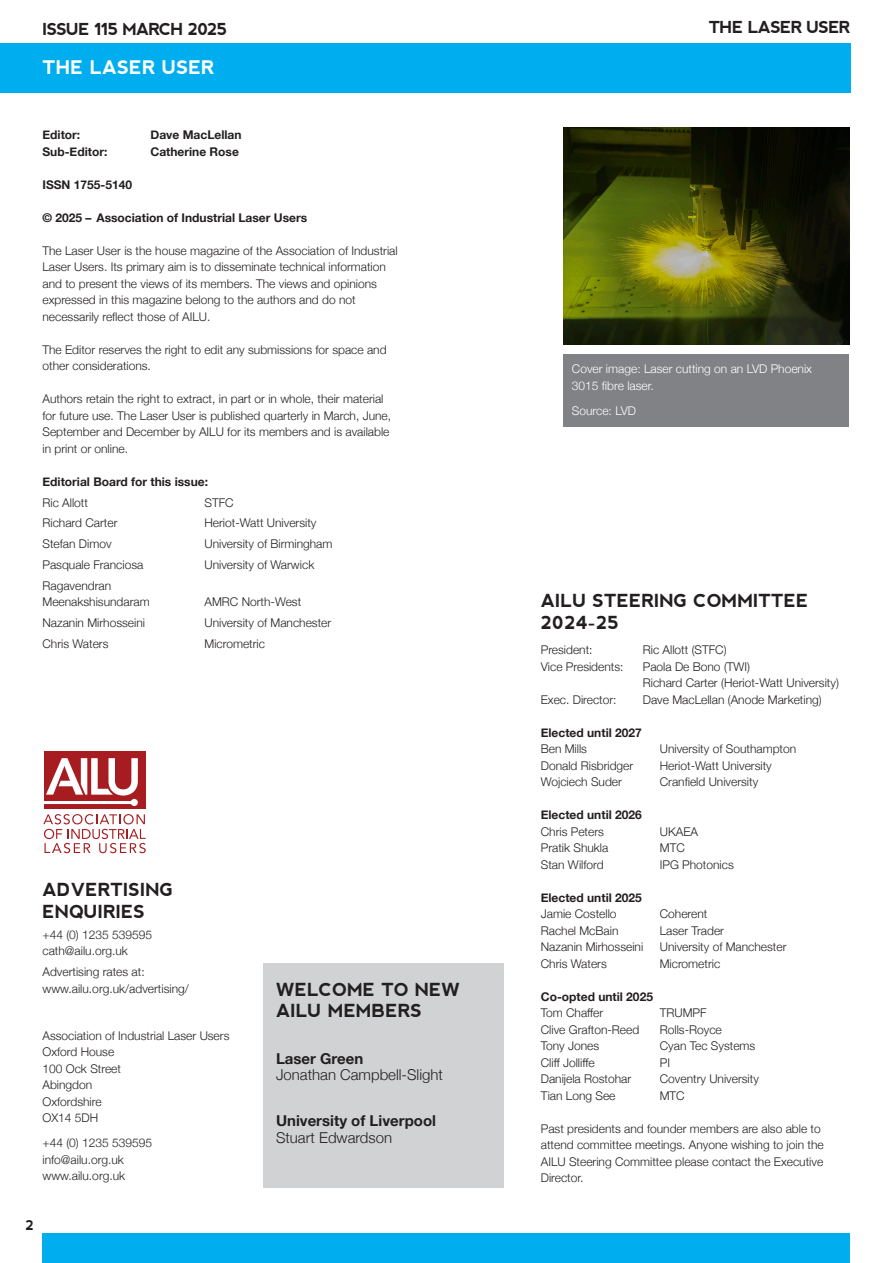
<style>
.page{position:relative;width:893px;height:1263px;background:#fff}
.page>*{position:absolute;margin:0;border:0;box-sizing:border-box;transform-origin:0 0}
.t1{font:700 18.75px "nevis";color:#fff}
.Contact{font:700 18px/21.6px "nevis";color:#231f20}
.t2{font:700 16.5px "nevis";letter-spacing:-.05em;color:#231f20}
.Figure_caption{font:700 15px/16.5px "Helvetica Neue";color:#231f20}
.Figure_caption-2{font:300 15px/16.5px "Helvetica Neue";color:#231f20}
.t3{font:700 13.5px "nevis";color:#231f20}
.Copy_text__news{font:300 12px/16.5px "Helvetica Neue";color:#231f20}
.t4{font:700 12px "Helvetica Neue";color:#231f20}
.Copy_text__news-2{font:300 12px/16.5px "Helvetica Neue";color:#fff}
.s1{font-weight:700}
.s2{font-weight:300}
</style>
<div class="page">
<div style="left:0;top:43px;width:850px;height:49px;background:#00aeef"></div>
<div style="left:43px;top:1233px;width:807px;height:30px;background:#00aeef"></div>
<div style="left:563px;top:354px;width:286px;height:72px;background:#808285"></div>
<svg style="left:43px;top:814px;width:103px;height:39px"></svg>
<div style="left:44px;top:751px;width:101px;height:58px;background:#a71c20"></div>
<svg style="left:44px;top:758px;width:94px;height:48px"></svg>
<img style="left:563px;top:128px;width:286px;height:217px">
<div style="left:263px;top:963px;width:240px;height:225px;background:#d1d2d4"></div>
<h3 class="t2" style="left:43px;top:20px;width:186px">ISSUE 115 MARCH 2025</h3>
<h3 class="t2" style="left:709px;top:18px;width:143px">THE LASER USER</h3>
<p class="t1" style="left:43px;top:57px;width:173px">THE LASER USER</p>
<p class="t4" style="left:43px;top:126px;width:39px">Editor:</p>
<p class="t4" style="left:151px;top:126px;width:93px">Dave MacLellan</p>
<p class="t4" style="left:43px;top:142px;width:66px">Sub-Editor:</p>
<p class="t4" style="left:151px;top:142px;width:90px">Catherine Rose</p>
<p class="t4" style="left:43px;top:175px;width:91px">ISSN 1755-5140</p>
<p class="t4" style="left:43px;top:208px;width:266px">© 2025 – Association of Industrial Laser Users</p>
<p class="Copy_text__news" style="left:43px;top:241px;width:357px">The Laser User is the house magazine of the Association of Industrial Laser Users. Its primary aim is to disseminate technical information and to present the views of its members. The views and opinions expressed in this magazine belong to the authors and do not necessarily reflect those of AILU.</p>
<p class="Copy_text__news" style="left:43px;top:340px;width:346px">The Editor reserves the right to edit any submissions for space and other considerations.</p>
<p class="Copy_text__news" style="left:43px;top:390px;width:350px">Authors retain the right to extract, in part or in whole, their material for future use. The Laser User is published quarterly in March, June, September and December by AILU for its members and is available in print or online.</p>
<p class="t4" style="left:43px;top:472px;width:167px">Editorial Board for this issue:</p>
<p class="Copy_text__news" style="left:43px;top:493px;width:47px">Ric Allott</p>
<p class="Copy_text__news" style="left:205px;top:493px;width:31px">STFC</p>
<p class="Copy_text__news" style="left:43px;top:514px;width:76px">Richard Carter</p>
<p class="Copy_text__news" style="left:205px;top:514px;width:113px">Heriot-Watt University</p>
<p class="Copy_text__news" style="left:43px;top:535px;width:71px">Stefan Dimov</p>
<p class="Copy_text__news" style="left:205px;top:535px;width:130px">University of Birmingham</p>
<p class="Copy_text__news" style="left:43px;top:555px;width:102px">Pasquale Franciosa</p>
<p class="Copy_text__news" style="left:205px;top:555px;width:111px">University of Warwick</p>
<p class="Copy_text__news" style="left:43px;top:576px;width:109px">Ragavendran<br>Meenakshisundaram</p>
<p class="Copy_text__news" style="left:205px;top:593px;width:98px">AMRC North-West</p>
<p class="Copy_text__news" style="left:43px;top:613px;width:104px">Nazanin Mirhosseini</p>
<p class="Copy_text__news" style="left:205px;top:613px;width:128px">University of Manchester</p>
<p class="Copy_text__news" style="left:43px;top:634px;width:68px">Chris Waters</p>
<p class="Copy_text__news" style="left:205px;top:634px;width:62px">Micrometric</p>
<p class="Contact" style="left:43px;top:879px;width:132px">ADVERTISING<br>ENQUIRIES</p>
<p class="Copy_text__news" style="left:43px;top:925px;width:111px">+44 (0) 1235 539595</p>
<p class="Copy_text__news" style="left:43px;top:942px;width:87px">cath@ailu.org.uk</p>
<p class="Copy_text__news" style="left:43px;top:963px;width:104px">Advertising rates at:</p>
<p class="Copy_text__news" style="left:43px;top:979px;width:148px">www.ailu.org.uk/advertising/</p>
<p class="Contact" style="left:276px;top:978px;width:186px">WELCOME TO NEW<br>AILU MEMBERS</p>
<p class="Figure_caption-2" style="left:276px;top:1049px;width:168px"><span class="s1">Laser Green<br></span>Jonathan Campbell-Slight</p>
<p class="Figure_caption" style="left:276px;top:1113px;width:161px">University of Liverpool<br><span class="s2">Stuart Edwardson</span></p>
<p class="Copy_text__news" style="left:43px;top:1026px;width:188px">Association of Industrial Laser Users</p>
<p class="Copy_text__news" style="left:43px;top:1043px;width:73px">Oxford House</p>
<p class="Copy_text__news" style="left:43px;top:1059px;width:80px">100 Ock Street</p>
<p class="Copy_text__news" style="left:43px;top:1076px;width:51px">Abingdon</p>
<p class="Copy_text__news" style="left:43px;top:1092px;width:61px">Oxfordshire</p>
<p class="Copy_text__news" style="left:43px;top:1109px;width:57px">OX14 5DH</p>
<p class="Copy_text__news" style="left:43px;top:1134px;width:111px">+44 (0) 1235 539595</p>
<p class="Copy_text__news" style="left:43px;top:1150px;width:83px">info@ailu.org.uk</p>
<p class="Copy_text__news" style="left:43px;top:1167px;width:84px">www.ailu.org.uk</p>
<p class="t3" style="left:25px;top:1218px;width:10px">2</p>
<p class="Copy_text__news-2" style="left:572px;top:360px;width:242px">Cover image: Laser cutting on an LVD Phoenix<br>3015 fibre laser.</p>
<p class="Copy_text__news-2" style="left:572px;top:401px;width:66px">Source: LVD</p>
<p class="Contact" style="left:541px;top:590px;width:269px">AILU STEERING COMMITTEE<br>2024-25</p>
<p class="Copy_text__news" style="left:541px;top:641px;width:53px">President:</p>
<p class="Copy_text__news" style="left:643px;top:641px;width:85px">Ric Allott (STFC)</p>
<p class="Copy_text__news" style="left:541px;top:657px;width:84px">Vice Presidents:</p>
<p class="Copy_text__news" style="left:643px;top:657px;width:109px">Paola De Bono (TWI)</p>
<p class="Copy_text__news" style="left:643px;top:674px;width:198px">Richard Carter (Heriot-Watt University)</p>
<p class="Copy_text__news" style="left:541px;top:690px;width:77px">Exec. Director:</p>
<p class="Copy_text__news" style="left:643px;top:690px;width:180px">Dave MacLellan (Anode Marketing)</p>
<p class="t4" style="left:541px;top:723px;width:103px">Elected until 2027</p>
<p class="Copy_text__news" style="left:541px;top:740px;width:48px">Ben Mills</p>
<p class="Copy_text__news" style="left:660px;top:740px;width:138px">University of Southampton</p>
<p class="Copy_text__news" style="left:541px;top:756px;width:94px">Donald Risbridger</p>
<p class="Copy_text__news" style="left:660px;top:756px;width:113px">Heriot-Watt University</p>
<p class="Copy_text__news" style="left:541px;top:773px;width:83px">Wojciech Suder</p>
<p class="Copy_text__news" style="left:660px;top:773px;width:100px">Cranfield University</p>
<p class="t4" style="left:541px;top:805px;width:103px">Elected until 2026</p>
<p class="Copy_text__news" style="left:541px;top:822px;width:65px">Chris Peters</p>
<p class="Copy_text__news" style="left:660px;top:822px;width:40px">UKAEA</p>
<p class="Copy_text__news" style="left:541px;top:839px;width:69px">Pratik Shukla</p>
<p class="Copy_text__news" style="left:660px;top:839px;width:26px">MTC</p>
<p class="Copy_text__news" style="left:541px;top:855px;width:64px">Stan Wilford</p>
<p class="Copy_text__news" style="left:660px;top:855px;width:76px">IPG Photonics</p>
<p class="t4" style="left:541px;top:888px;width:103px">Elected until 2025</p>
<p class="Copy_text__news" style="left:541px;top:905px;width:77px">Jamie Costello</p>
<p class="Copy_text__news" style="left:660px;top:905px;width:49px">Coherent</p>
<p class="Copy_text__news" style="left:541px;top:921px;width:79px">Rachel McBain</p>
<p class="Copy_text__news" style="left:660px;top:921px;width:66px">Laser Trader</p>
<p class="Copy_text__news" style="left:541px;top:938px;width:104px">Nazanin Mirhosseini</p>
<p class="Copy_text__news" style="left:660px;top:938px;width:128px">University of Manchester</p>
<p class="Copy_text__news" style="left:541px;top:954px;width:67px">Chris Waters</p>
<p class="Copy_text__news" style="left:660px;top:954px;width:62px">Micrometric</p>
<p class="t4" style="left:541px;top:987px;width:114px">Co-opted until 2025</p>
<p class="Copy_text__news" style="left:541px;top:1004px;width:64px">Tom Chaffer</p>
<p class="Copy_text__news" style="left:660px;top:1004px;width:48px">TRUMPF</p>
<p class="Copy_text__news" style="left:541px;top:1020px;width:100px">Clive Grafton-Reed</p>
<p class="Copy_text__news" style="left:660px;top:1020px;width:64px">Rolls-Royce</p>
<p class="Copy_text__news" style="left:541px;top:1037px;width:60px">Tony Jones</p>
<p class="Copy_text__news" style="left:660px;top:1037px;width:97px">Cyan Tec Systems</p>
<p class="Copy_text__news" style="left:541px;top:1053px;width:55px">Cliff Jolliffe</p>
<p class="Copy_text__news" style="left:660px;top:1053px;width:12px">PI</p>
<p class="Copy_text__news" style="left:541px;top:1070px;width:92px">Danijela Rostohar</p>
<p class="Copy_text__news" style="left:660px;top:1070px;width:101px">Coventry University</p>
<p class="Copy_text__news" style="left:541px;top:1086px;width:76px">Tian Long See</p>
<p class="Copy_text__news" style="left:660px;top:1086px;width:26px">MTC</p>
<p class="Copy_text__news" style="left:541px;top:1119px;width:284px">Past presidents and founder members are also able to attend committee meetings. Anyone wishing to join the AILU Steering Committee please contact the Executive Director.</p>
</div>
